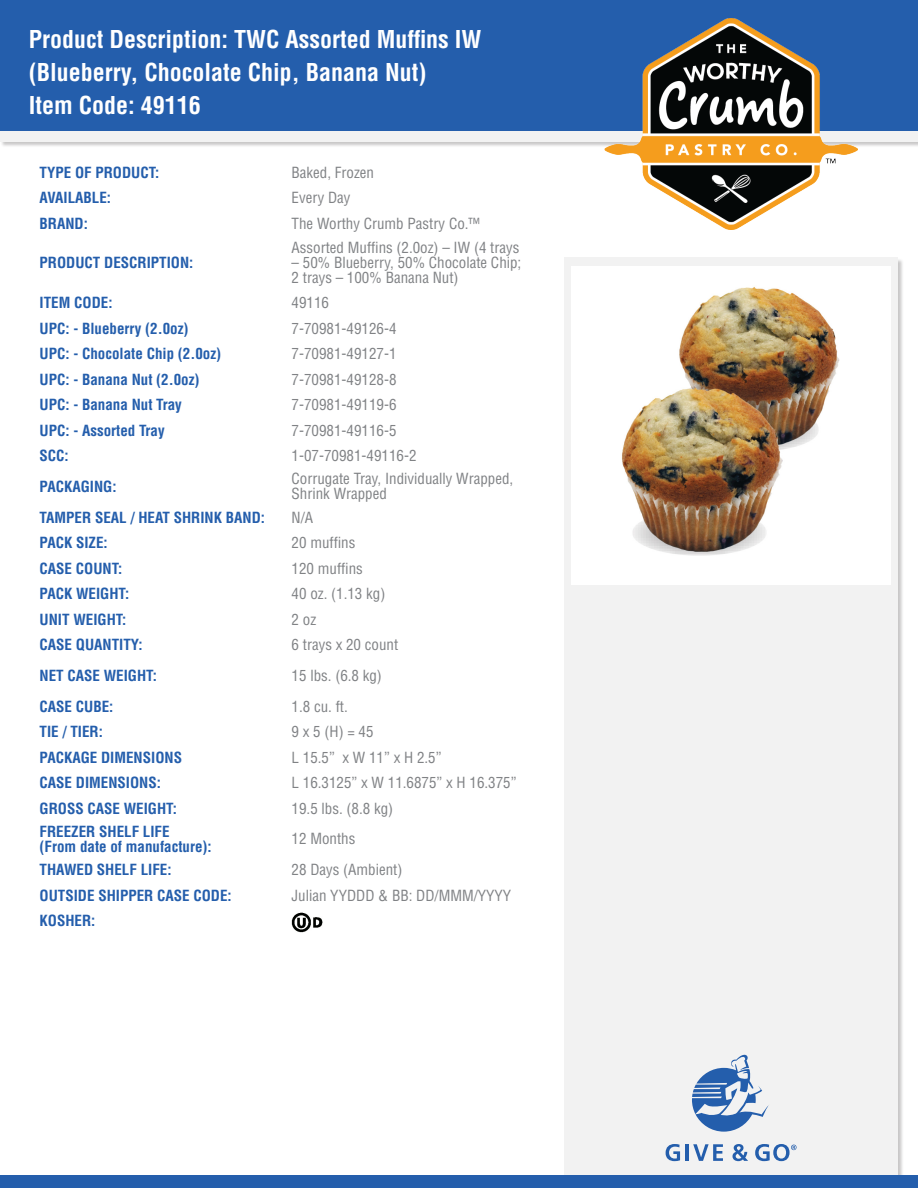
<style>
.page{position:relative;width:918px;height:1188px;background:#fff}
.page>*{position:absolute;margin:0;border:0;box-sizing:border-box;transform-origin:0 0}
.t1{font:700 condensed 24px/33px "Helvetica LT Std";color:#fff}
.t2{font:condensed 15px/15px "Helvetica LT Std";color:#808285}
.t3{font:700 condensed 15px/15px "Helvetica LT Std";color:#245eac}
</style>
<div class="page">
<div style="left:0;top:19px;width:918px;height:129px;background:#231f20;opacity:.25"></div>
<div style="left:0;top:19px;width:918px;height:123px;background:#f2f2f2"></div>
<div style="left:0;top:0;width:918px;height:131px;background:#245eac"></div>
<div style="left:564px;top:258px;width:334px;height:921px;background:#f2f2f2"></div>
<div style="left:0;top:1175px;width:918px;height:13px;background:#245eac"></div>
<svg style="left:666px;top:1144px;width:14px;height:17px"></svg>
<hr style="left:686px;top:1144px;width:3px;height:17px;background:#245eac">
<svg style="left:693px;top:1144px;width:30px;height:17px"></svg>
<svg style="left:733px;top:1144px;width:15px;height:17px"></svg>
<svg style="left:692px;top:1055px;width:77px;height:77px"></svg>
<svg style="left:755px;top:1144px;width:42px;height:17px"></svg>
<img style="left:572px;top:266px;width:318px;height:319px">
<img style="left:605px;top:19px;width:252px;height:211px">
<img style="left:291px;top:912px;width:31px;height:21px">
<p class="t1" style="left:29px;top:22px;width:454px">Product Description: TWC Assorted Muffins IW (Blueberry, Chocolate Chip, Banana Nut)<br>Item Code: 49116</p>
<p class="t3" style="left:40px;top:165px;width:121px">TYPE OF PRODUCT:</p>
<p class="t2" style="left:292px;top:165px;width:84px">Baked, Frozen</p>
<p class="t3" style="left:40px;top:190px;width:73px">AVAILABLE:</p>
<p class="t2" style="left:292px;top:190px;width:60px">Every Day</p>
<p class="t3" style="left:40px;top:216px;width:50px">BRAND:</p>
<p class="t2" style="left:292px;top:216px;width:190px">The Worthy Crumb Pastry Co.™</p>
<p class="t3" style="left:40px;top:255px;width:155px">PRODUCT DESCRIPTION:</p>
<p class="t2" style="left:292px;top:240px;width:229px">Assorted Muffins (2.0oz) – IW (4 trays</p>
<p class="t2" style="left:292px;top:255px;width:231px">– 50% Blueberry, 50% Chocolate Chip;<br>2 trays – 100% Banana Nut)</p>
<p class="t3" style="left:40px;top:295px;width:74px">ITEM CODE:</p>
<p class="t2" style="left:292px;top:295px;width:39px">49116</p>
<p class="t3" style="left:40px;top:321px;width:151px">UPC: - Blueberry (2.0oz)</p>
<p class="t2" style="left:292px;top:321px;width:106px">7-70981-49126-4</p>
<p class="t3" style="left:40px;top:346px;width:183px">UPC: - Chocolate Chip (2.0oz)</p>
<p class="t2" style="left:292px;top:346px;width:106px">7-70981-49127-1</p>
<p class="t3" style="left:40px;top:372px;width:162px">UPC: - Banana Nut (2.0oz)</p>
<p class="t2" style="left:292px;top:372px;width:106px">7-70981-49128-8</p>
<p class="t3" style="left:40px;top:397px;width:144px">UPC: - Banana Nut Tray</p>
<p class="t2" style="left:292px;top:397px;width:106px">7-70981-49119-6</p>
<p class="t3" style="left:40px;top:423px;width:127px">UPC: - Assorted Tray</p>
<p class="t2" style="left:292px;top:423px;width:106px">7-70981-49116-5</p>
<p class="t3" style="left:40px;top:448px;width:31px">SCC:</p>
<p class="t2" style="left:292px;top:448px;width:126px">1-07-70981-49116-2</p>
<p class="t3" style="left:40px;top:479px;width:78px">PACKAGING:</p>
<p class="t2" style="left:292px;top:471px;width:223px">Corrugate Tray, Individually Wrapped,<br>Shrink Wrapped</p>
<p class="t3" style="left:40px;top:510px;width:227px">TAMPER SEAL / HEAT SHRINK BAND:</p>
<p class="t2" style="left:292px;top:510px;width:23px">N/A</p>
<p class="t3" style="left:40px;top:535px;width:70px">PACK SIZE:</p>
<p class="t2" style="left:292px;top:535px;width:65px">20 muffins</p>
<p class="t3" style="left:40px;top:561px;width:84px">CASE COUNT:</p>
<p class="t2" style="left:292px;top:561px;width:73px">120 muffins</p>
<p class="t3" style="left:40px;top:586px;width:91px">PACK WEIGHT:</p>
<p class="t2" style="left:292px;top:586px;width:95px">40 oz. (1.13 kg)</p>
<p class="t3" style="left:40px;top:612px;width:88px">UNIT WEIGHT:</p>
<p class="t2" style="left:292px;top:612px;width:26px">2 oz</p>
<p class="t3" style="left:40px;top:637px;width:105px">CASE QUANTITY:</p>
<p class="t2" style="left:292px;top:637px;width:108px">6 trays x 20 count</p>
<p class="t3" style="left:40px;top:668px;width:119px">NET CASE WEIGHT:</p>
<p class="t2" style="left:292px;top:668px;width:92px">15 lbs. (6.8 kg)</p>
<p class="t3" style="left:40px;top:699px;width:75px">CASE CUBE:</p>
<p class="t2" style="left:292px;top:699px;width:58px">1.8 cu. ft.</p>
<p class="t3" style="left:40px;top:724px;width:65px">TIE / TIER:</p>
<p class="t2" style="left:292px;top:724px;width:84px">9 x 5 (H) = 45</p>
<p class="t3" style="left:40px;top:750px;width:144px">PACKAGE DIMENSIONS</p>
<p class="t2" style="left:292px;top:750px;width:151px">L 15.5” x W 11” x H 2.5”</p>
<p class="t3" style="left:40px;top:775px;width:123px">CASE DIMENSIONS:</p>
<p class="t2" style="left:292px;top:775px;width:226px">L 16.3125” x W 11.6875” x H 16.375”</p>
<p class="t3" style="left:40px;top:801px;width:139px">GROSS CASE WEIGHT:</p>
<p class="t2" style="left:292px;top:801px;width:103px">19.5 lbs. (8.8 kg)</p>
<p class="t3" style="left:40px;top:824px;width:174px">FREEZER SHELF LIFE<br>(From date of manufacture):</p>
<p class="t2" style="left:292px;top:831px;width:65px">12 Months</p>
<p class="t3" style="left:40px;top:862px;width:133px">THAWED SHELF LIFE:</p>
<p class="t2" style="left:292px;top:862px;width:112px">28 Days (Ambient)</p>
<p class="t3" style="left:40px;top:888px;width:194px">OUTSIDE SHIPPER CASE CODE:</p>
<p class="t2" style="left:292px;top:888px;width:221px">Julian YYDDD &amp; BB: DD/MMM/YYYY</p>
<p class="t3" style="left:40px;top:913px;width:57px">KOSHER:</p>
</div>
